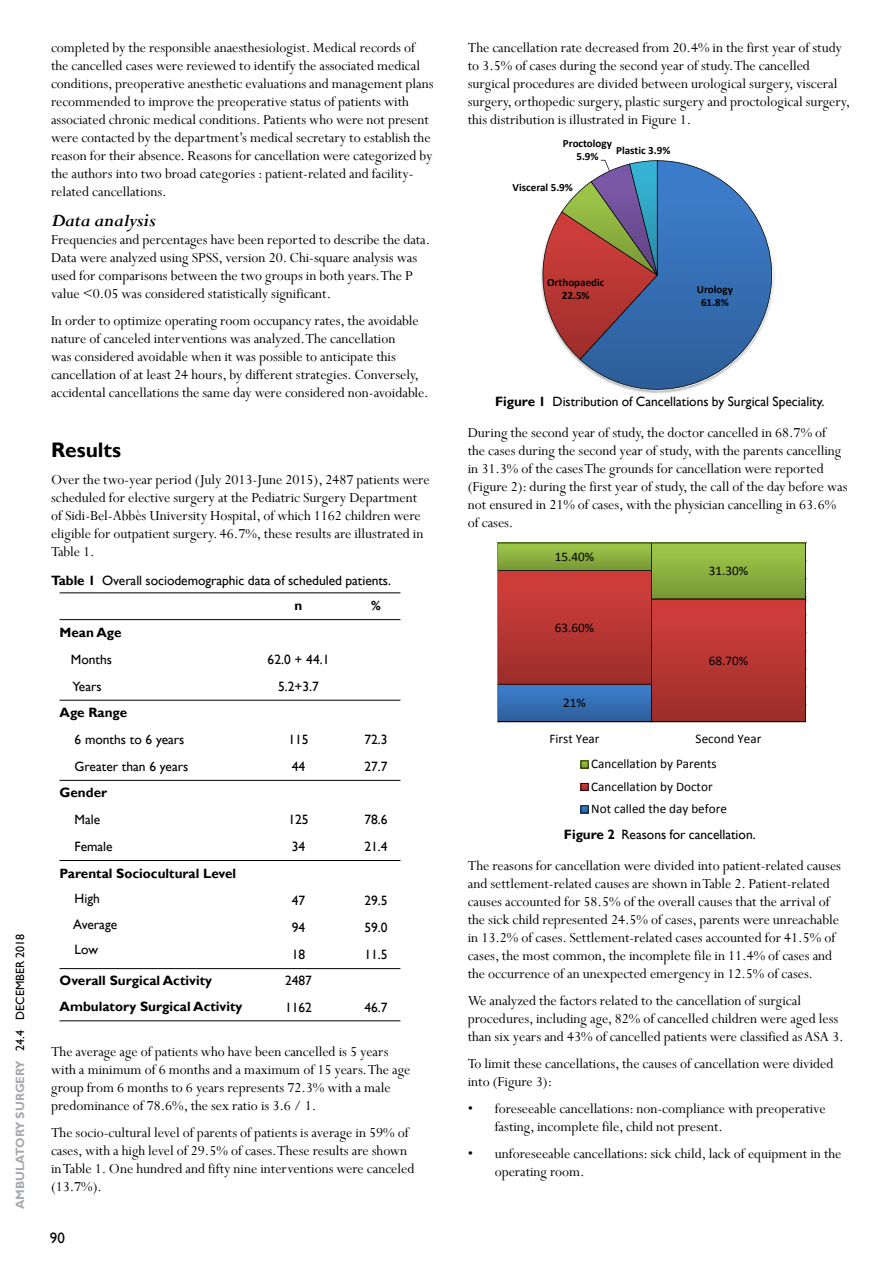
<style>
.page{position:relative;width:893px;height:1263px;background:#fff}
.page>*{position:absolute;margin:0;border:0;box-sizing:border-box;transform-origin:0 0}
.t1{font:700 21px "Gill Sans";color:#000}
.t2{font:italic 700 19.5px "Perpetua";color:#000}
.t3{font:15.3px/18px "Perpetua";color:#000}
.t4{font:15px "Gill Sans";color:#000}
.t5{font:13.5px/27px "Gill Sans";color:#000}
.t6{font:700 13.5px/25.5px "Gill Sans";color:#000}
.t7{font:13.2px/25.7px "Calibri";color:#000}
.t8{font:700 12px "Gill Sans";color:#a9abae}
.t9{font:700 11.1px/13.5px "Calibri";color:#000;text-align:center}
.t10{font:11.1px "Calibri";color:#000}
.s1{font-weight:400;color:#000}
.s2{font-weight:700}
</style>
<div class="page">
<hr style="left:60px;top:700px;width:340px;height:1px;background:#000">
<hr style="left:60px;top:780px;width:340px;height:1px;background:#000">
<hr style="left:60px;top:860px;width:340px;height:1px;background:#000">
<hr style="left:60px;top:968px;width:340px;height:1px;background:#000">
<hr style="left:60px;top:1020px;width:340px;height:1px;background:#000">
<hr style="left:60px;top:619px;width:340px;height:1px;background:#000">
<hr style="left:60px;top:592px;width:340px;height:1px;background:#000">
<svg style="left:541px;top:159px;width:233px;height:235px"></svg>
<hr style="left:498px;top:542px;width:307px;height:1px;background:#868686">
<svg style="left:498px;top:543px;width:308px;height:179px;background:#9d5742"></svg>
<hr style="left:497px;top:543px;width:1px;height:179px;background:#868686">
<hr style="left:498px;top:721px;width:307px;height:1px;background:#000">
<svg style="left:580px;top:760px;width:8px;height:8px"></svg>
<svg style="left:580px;top:783px;width:8px;height:8px"></svg>
<svg style="left:580px;top:805px;width:8px;height:8px"></svg>
<p class="t8" style="left:13px;top:1209px;width:277px;rotate:-90deg">AMBULATORY SURGERY <span class="s1">24.4 DECEMBER 2018</span></p>
<p class="t3" style="left:51px;top:38px;width:384px">completed by the responsible anaesthesiologist. Medical records of the cancelled cases were reviewed to identify the associated medical conditions, preoperative anesthetic evaluations and management plans recommended to improve the preoperative status of patients with associated chronic medical conditions. Patients who were not present were contacted by the department’s medical secretary to establish the reason for their absence. Reasons for cancellation were categorized by the authors into two broad categories : patient-related and facility&shy;related cancellations.</p>
<p class="t2" style="left:51px;top:208px;width:106px">Data analysis</p>
<p class="t3" style="left:51px;top:230px;width:381px">Frequencies and percentages have been reported to describe the data.<br>Data were analyzed using SPSS, version 20. Chi-square analysis was used for comparisons between the two groups in both years. The P value &lt;0.05 was considered statistically significant.</p>
<p class="t3" style="left:51px;top:311px;width:379px">In order to optimize operating room occupancy rates, the avoidable nature of canceled interventions was analyzed. The cancellation<br>was considered avoidable when it was possible to anticipate this cancellation of at least 24 hours, by different strategies. Conversely, accidental cancellations the same day were considered non-avoidable.</p>
<h1 class="t1" style="left:51px;top:437px;width:71px">Results</h1>
<p class="t3" style="left:51px;top:470px;width:380px">Over the two-year period (July 2013-June 2015), 2487 patients were scheduled for elective surgery at the Pediatric Surgery Department of Sidi-Bel-Abbès University Hospital, of which 1162 children were eligible for outpatient surgery. 46.7%, these results are illustrated in Table 1.</p>
<p class="t5" style="left:51px;top:567px;width:342px"><span class="s2">Table 1</span> Overall sociodemographic data of scheduled patients.</p>
<p class="t6" style="left:295px;top:593px;width:9px">n</p>
<p class="t6" style="left:371px;top:593px;width:11px">%</p>
<p class="t6" style="left:60px;top:620px;width:63px">Mean Age</p>
<p class="t5" style="left:71px;top:646px;width:43px">Months<br>Years</p>
<p class="t5" style="left:268px;top:646px;width:63px;text-align:center">62.0 + 44.1<br>5.2+3.7</p>
<p class="t6" style="left:60px;top:700px;width:69px">Age Range</p>
<p class="t5" style="left:75px;top:726px;width:115px">6 months to 6 years<br>Greater than 6 years</p>
<p class="t5" style="left:288px;top:726px;width:22px">115<br>44</p>
<p class="t5" style="left:364px;top:726px;width:25px">72.3<br>27.7</p>
<p class="t6" style="left:60px;top:780px;width:49px">Gender</p>
<p class="t5" style="left:75px;top:806px;width:40px">Male<br>Female</p>
<p class="t5" style="left:288px;top:806px;width:22px">125<br>34</p>
<p class="t5" style="left:364px;top:806px;width:25px">78.6<br>21.4</p>
<p class="t6" style="left:60px;top:861px;width:178px">Parental Sociocultural Level</p>
<p class="t5" style="left:73px;top:886px;width:46px;line-height:25.5px">High<br>Average<br>Low</p>
<p class="t5" style="left:292px;top:887px;width:15px;text-align:justify">47<br>94<br>18</p>
<p class="t5" style="left:364px;top:887px;width:25px;text-align:justify">29.5<br>59.0<br>11.5</p>
<p class="t6" style="left:60px;top:968px;width:184px">Overall Surgical Activity<br>Ambulatory Surgical Activity</p>
<p class="t5" style="left:285px;top:967px;width:28px">2487<br>1162</p>
<p class="t5" style="left:364px;top:994px;width:25px">46.7</p>
<p class="t3" style="left:51px;top:1042px;width:361px">The average age of patients who have been cancelled is 5 years with a minimum of 6 months and a maximum of 15 years. The age group from 6 months to 6 years represents 72.3% with a male predominance of 78.6%, the sex ratio is 3.6 / 1.</p>
<p class="t3" style="left:51px;top:1123px;width:365px">The socio-cultural level of parents of patients is average in 59% of cases, with a high level of 29.5% of cases. These results are shown in Table 1. One hundred and fifty nine interventions were canceled (13.7%).</p>
<p class="t4" style="left:50px;top:1229px;width:16px">90</p>
<p class="t3" style="left:468px;top:39px;width:384px">The cancellation rate decreased from 20.4% in the first year of study to 3.5% of cases during the second year of study. The cancelled surgical procedures are divided between urological surgery, visceral surgery, orthopedic surgery, plastic surgery and proctological surgery, this distribution is illustrated in Figure 1.</p>
<p class="t10" style="left:486px;top:77px;width:267px"><span class="s2">Figure 1:</span> Distribution of Cancellations by Surgical Speciality</p>
<p class="t9" style="left:563px;top:136px;width:51px">Proctology<br>5.9%</p>
<p class="t9" style="left:616px;top:144px;width:56px">Plastic 3.9%</p>
<p class="t9" style="left:513px;top:180px;width:62px">Visceral 5.9%</p>
<p class="t9" style="left:547px;top:275px;width:59px">Orthopaedic<br>22.5%</p>
<p class="t9" style="left:697px;top:282px;width:38px">Urology<br>61.8%</p>
<p class="t5" style="left:495px;top:388px;width:331px"><span class="s2">Figure 1</span> Distribution of Cancellations by Surgical Speciality.</p>
<p class="t3" style="left:468px;top:423px;width:381px">During the second year of study, the doctor cancelled in 68.7% of the cases during the second year of study, with the parents cancelling in 31.3% of the cases The grounds for cancellation were reported (Figure 2): during the first year of study, the call of the day before was not ensured in 21% of cases, with the physician cancelling in 63.6% of cases.</p>
<p class="t7" style="left:485px;top:493px;width:181px">Figure 2: Reasons for cancellation</p>
<p class="t7" style="left:555px;top:544px;width:41px">15.40%</p>
<p class="t7" style="left:555px;top:615px;width:41px">63.60%</p>
<p class="t7" style="left:563px;top:690px;width:24px">21%</p>
<p class="t7" style="left:709px;top:558px;width:41px">31.30%</p>
<p class="t7" style="left:709px;top:648px;width:41px">68.70%</p>
<p class="t7" style="left:591px;top:725px;width:172px;text-indent:104px">Second Year<br>Cancellation by Parents</p>
<p class="t7" style="left:591px;top:775px;width:137px;line-height:22.5px">Cancellation by Doctor<br>Not called the day before</p>
<p class="t5" style="left:564px;top:821px;width:193px"><span class="s2">Figure 2</span> Reasons for cancellation.</p>
<p class="t7" style="left:550px;top:725px;width:51px">First Year</p>
<p class="t3" style="left:468px;top:856px;width:375px">The reasons for cancellation were divided into patient-related causes and settlement-related causes are shown in Table 2. Patient-related causes accounted for 58.5% of the overall causes that the arrival of the sick child represented 24.5% of cases, parents were unreachable in 13.2% of cases. Settlement-related cases accounted for 41.5% of cases, the most common, the incomplete file in 11.4% of cases and the occurrence of an unexpected emergency in 12.5% of cases.</p>
<p class="t3" style="left:468px;top:991px;width:377px">We analyzed the factors related to the cancellation of surgical procedures, including age, 82% of cancelled children were aged less than six years and 43% of cancelled patients were classified as ASA 3.</p>
<p class="t3" style="left:468px;top:1054px;width:367px">To limit these cancellations, the causes of cancellation were divided into (Figure 3):</p>
<p class="t3" style="left:495px;top:1099px;width:332px;text-indent:-27px">• foreseeable cancellations: non-compliance with preoperative fasting, incomplete file, child not present.</p>
<p class="t3" style="left:495px;top:1144px;width:348px;text-indent:-27px">• unforeseeable cancellations: sick child, lack of equipment in the operating room.</p>
</div>
